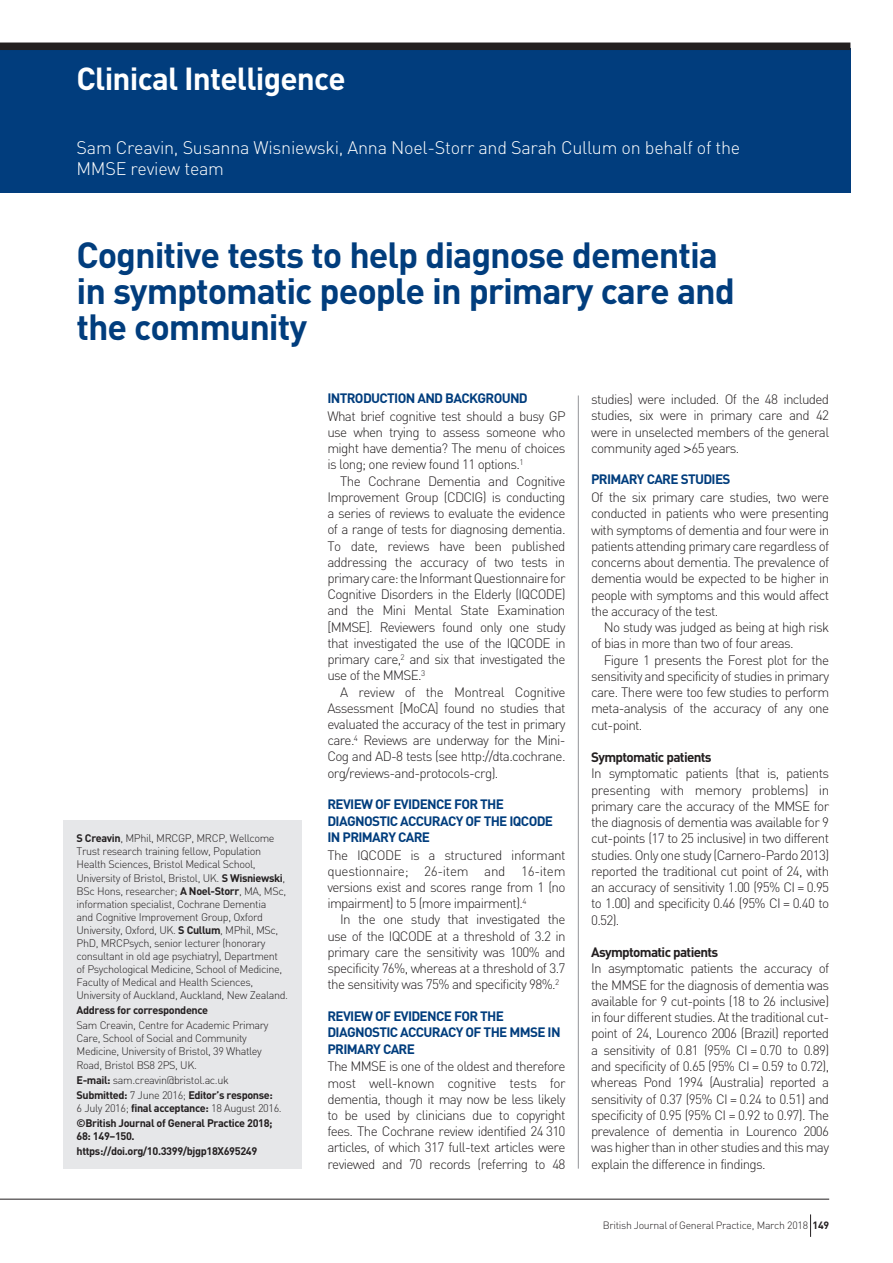
<style>
.page{position:relative;width:893px;height:1263px;background:#fff}
.page>*{position:absolute;margin:0;border:0;box-sizing:border-box;transform-origin:0 0}
.t1{font:700 36px/36px "DIN";letter-spacing:-.03em;color:#013d7d}
.t2{font:700 31.5px "DIN";letter-spacing:-.025em;color:#fff}
.t3{font:300 18px/21px "DIN";letter-spacing:-.015em;color:#fff}
.t4{font:300 13.5px/16.2px "DIN";letter-spacing:-.05em;color:#231f20;text-align:justify}
.t5{font:700 13.5px/16.5px "DIN";letter-spacing:-.05em;color:#013d7d}
.t6{font:700 13.5px "DIN";letter-spacing:-.05em;color:#231f20}
.t7{font:300 10.8px/13px "DIN";letter-spacing:-.035em;color:#231f20}
.t8{font:700 10.8px/15.1px "DIN";letter-spacing:-.035em;color:#231f20}
.t9{font:300 10.5px "DIN";letter-spacing:-.025em;color:#231f20}
.s1{font-weight:700}
.s2{font-weight:300}
.s3{font-family:"Helvetica"}
</style>
<div class="page">
<div style="left:0;top:48px;width:850px;height:144px;background:#013d7d"></div>
<hr style="left:578px;top:395px;width:1px;height:773px;background:#939598">
<hr style="left:0;top:1199px;width:829px;height:1px;background:#231f20">
<svg style="left:810px;top:1214px;width:1px;height:23px"></svg>
<div style="left:64px;top:820px;width:238px;height:349px;background:#e6e7e9"></div>
<div style="left:0;top:43px;width:850px;height:7px;background:#231f20"></div>
<h2 class="t2" style="left:77px;top:58px;width:271px">Clinical Intelligence</h2>
<h3 class="t3" style="left:77px;top:137px;width:665px">Sam Creavin, Susanna Wisniewski, Anna Noel-Storr and Sarah Cullum on behalf of the<br>MMSE review team</h3>
<h1 class="t1" style="left:77px;top:235px;width:660px">Cognitive tests to help diagnose dementia in symptomatic people in primary care and the community</h1>
<p class="t7" style="left:77px;top:832px;width:213px"><span class="s1">S Creavin</span>, MPhil, MRCGP, MRCP, Wellcome Trust research training fellow, Population Health Sciences, Bristol Medical School, University of Bristol, Bristol, UK. <span class="s1">S Wisniewski</span>, BSc Hons, researcher; <span class="s1">A Noel-Storr</span>, MA, MSc, information specialist, Cochrane Dementia<br>and Cognitive Improvement Group, Oxford University, Oxford, UK. <span class="s1">S Cullum</span>, MPhil, MSc, PhD, MRCPsych, senior lecturer (honorary consultant in old age psychiatry), Department of Psychological Medicine, School of Medicine, Faculty of Medical and Health Sciences, University of Auckland, Auckland, New Zealand.</p>
<p class="t8" style="left:77px;top:1002px;width:133px">Address for correspondence</p>
<p class="t7" style="left:77px;top:1019px;width:194px">Sam Creavin, Centre for Academic Primary Care, School of Social and Community Medicine, University of Bristol, 39 Whatley Road, Bristol BS8 2PS, UK.</p>
<p class="t7" style="left:77px;top:1072px;width:198px;line-height:15.1px"><span class="s1">E-mail:</span> sam.creavin@bristol.ac.uk<br><span class="s1">Submitted:</span> 7 June 2016; <span class="s1">Editor’s response:</span></p>
<p class="t8" style="left:77px;top:1100px;width:207px"><span class="s2">6 July 2016;</span> final acceptance: <span class="s2">18 August 2016. </span>©British Journal of General Practice 2018;</p>
<p class="t8" style="left:77px;top:1128px;width:182px">68: 149–150. https://doi.org/10.3399/bjgp18X695249</p>
<p class="t5" style="left:327px;top:389px;width:202px">INTRODUCTION AND BACKGROUND</p>
<p class="t4" style="left:327px;top:408px;width:240px">What brief cognitive test should a busy GP use when trying to assess someone who might have dementia? The menu of choices is long; one review found 11 options.<sup>1</sup></p>
<p class="t4" style="left:327px;top:473px;width:240px;text-indent:13px">The Cochrane Dementia and Cognitive Improvement Group (CDCIG) is conducting a series of reviews to evaluate the evidence of a range of tests for diagnosing dementia.<br>To date, reviews have been published addressing the accuracy of two tests in primary care: the Informant Questionnaire for Cognitive Disorders in the Elderly (IQCODE) and the Mini Mental State Examination [MMSE]. Reviewers found only one study that investigated the use of the IQCODE in primary care,<sup>2</sup> and six that investigated the use of the MMSE.<sup>3</sup></p>
<p class="t4" style="left:327px;top:683px;width:240px;text-indent:13px">A review of the Montreal Cognitive Assessment [MoCA] found no studies that evaluated the accuracy of the test in primary care.<sup>4</sup> Reviews are underway for the Mini-Cog and AD-8 tests (see http://dta.cochrane. org/reviews-and-protocols-crg).</p>
<p class="t5" style="left:327px;top:795px;width:227px">REVIEW OF EVIDENCE FOR THE<br>DIAGNOSTIC ACCURACY OF THE IQCODE<br>IN PRIMARY CARE</p>
<p class="t4" style="left:327px;top:846px;width:240px">The IQCODE is a structured informant questionnaire; 26-item and 16-item versions exist and scores range from 1 (no impairment) to 5 (more impairment).<sup>4</sup></p>
<p class="t4" style="left:327px;top:911px;width:240px;text-indent:13px">In the one study that investigated the use of the IQCODE at a threshold of 3.2 in primary care the sensitivity was 100% and specificity 76%, whereas at a threshold of 3.7 the sensitivity was 75% and specificity 98%.<sup>2</sup></p>
<p class="t5" style="left:327px;top:1007px;width:235px">REVIEW OF EVIDENCE FOR THE<br>DIAGNOSTIC ACCURACY OF THE MMSE IN<br>PRIMARY CARE</p>
<p class="t4" style="left:327px;top:1058px;width:240px">The MMSE is one of the oldest and therefore most well-known cognitive tests for dementia, though it may now be less likely to be used by clinicians due to copyright fees. The Cochrane review identified 24 310 articles, of which 317 full-text articles were reviewed and 70 records (referring to 48</p>
<p class="t4" style="left:591px;top:391px;width:240px">studies) were included. Of the 48 included studies, six were in primary care and 42 were in unselected members of the general community aged <span class="s3">&gt;</span>65 years.</p>
<p class="t5" style="left:591px;top:471px;width:141px">PRIMARY CARE STUDIES</p>
<p class="t4" style="left:591px;top:489px;width:240px">Of the six primary care studies, two were conducted in patients who were presenting with symptoms of dementia and four were in patients attending primary care regardless of concerns about dementia. The prevalence of dementia would be expected to be higher in people with symptoms and this would affect the accuracy of the test.</p>
<p class="t4" style="left:591px;top:619px;width:240px;text-indent:13px">No study was judged as being at high risk of bias in more than two of four areas.</p>
<p class="t4" style="left:591px;top:651px;width:240px;text-indent:13px">Figure 1 presents the Forest plot for the sensitivity and specificity of studies in primary care. There were too few studies to perform meta-analysis of the accuracy of any one cut-point.</p>
<p class="t6" style="left:591px;top:748px;width:122px">Symptomatic patients</p>
<p class="t4" style="left:591px;top:765px;width:240px">In symptomatic patients (that is, patients presenting with memory problems) in primary care the accuracy of the MMSE for the diagnosis of dementia was available for 9 cut-points (17 to 25 inclusive) in two different studies. Only one study (Carnero-Pardo 2013) reported the traditional cut point of 24, with an accuracy of sensitivity 1.00 (95% CI = 0.95 to 1.00) and specificity 0.46 (95% CI = 0.40 to 0.52).</p>
<p class="t6" style="left:591px;top:943px;width:129px">Asymptomatic patients</p>
<p class="t4" style="left:591px;top:960px;width:240px">In asymptomatic patients the accuracy of the MMSE for the diagnosis of dementia was available for 9 cut-points (18 to 26 inclusive) in four different studies. At the traditional cut&shy;point of 24, Lourenco 2006 (Brazil) reported a sensitivity of 0.81 (95% CI = 0.70 to 0.89) and specificity of 0.65 (95% CI = 0.59 to 0.72), whereas Pond 1994 (Australia) reported a sensitivity of 0.37 (95% CI = 0.24 to 0.51) and specificity of 0.95 (95% CI = 0.92 to 0.97). The prevalence of dementia in Lourenco 2006 was higher than in other studies and this may explain the difference in findings.</p>
<p class="t9" style="left:603px;top:1219px;width:228px">British Journal of General Practice, March 2018 <span class="s1">149</span></p>
</div>
